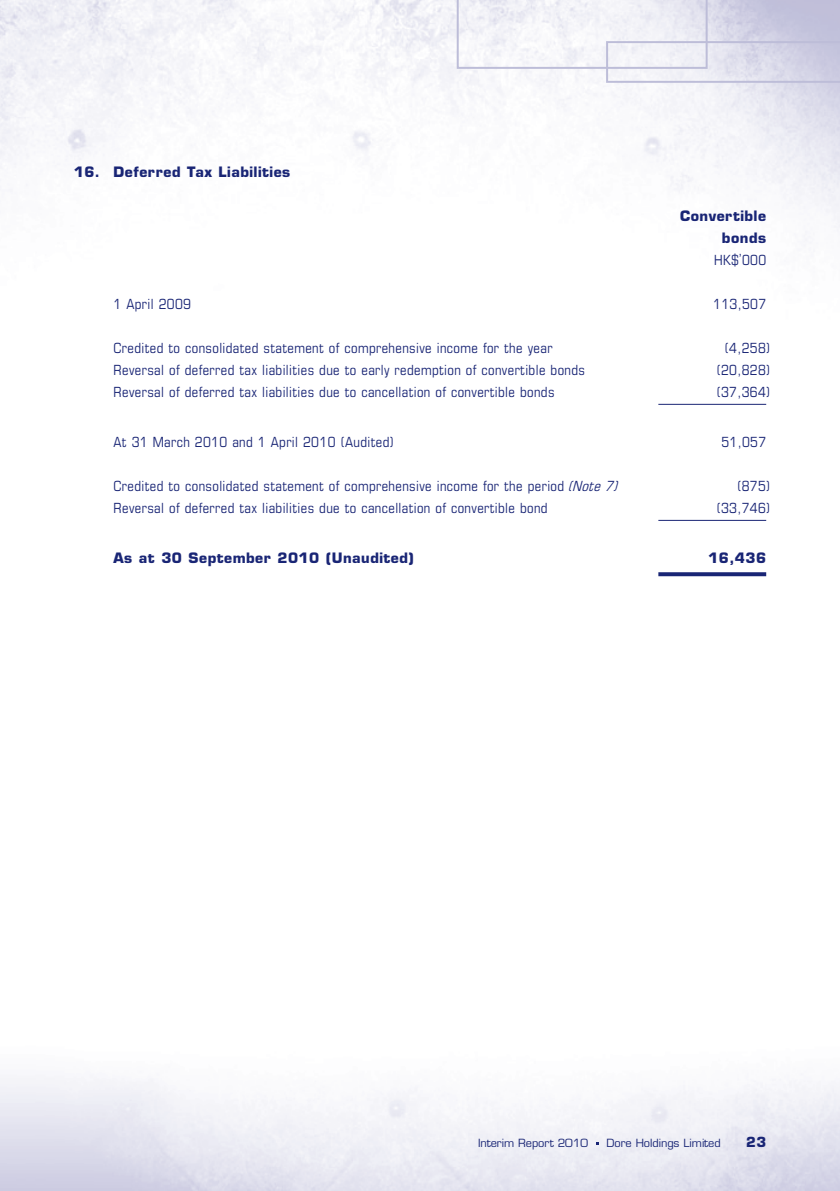
<style>
.page{position:relative;width:840px;height:1191px;background:#fff}
.page>*{position:absolute;margin:0;border:0;box-sizing:border-box;transform-origin:0 0}
.Notes{font:condensed 14px "Eurostile LT Std";letter-spacing:.03em;color:#192575}
.Notes-2{font:700 14px "Eurostile LT Std";letter-spacing:.035em;color:#192575}
.Notes_HD1{font:700 14px "Eurostile LT Std";letter-spacing:.035em;color:#192575}
.t1{font:700 13.6px "Eurostile LT Std";color:#192575}
.t2{font:11px "Eurostile LT Std";letter-spacing:-.005em;color:#192575}
.s1{font-style:italic}
</style>
<div class="page">
<img style="left:0;top:1078px;width:839px;height:113px">
<svg style="left:456px;top:0;width:383px;height:83px"></svg>
<hr style="left:658px;top:404px;width:107px;height:1px;background:#192575">
<hr style="left:658px;top:520px;width:107px;height:1px;background:#192575">
<svg style="left:658px;top:572px;width:107px;height:4px"></svg>
<p class="Notes_HD1" style="left:74px;top:163px;width:218px">16. Deferred Tax Liabilities</p>
<p class="Notes-2" style="left:679px;top:207px;width:88px">Convertible</p>
<p class="Notes-2" style="left:721px;top:229px;width:46px">bonds</p>
<p class="Notes" style="left:713px;top:252px;width:53px">HK$’000</p>
<p class="Notes" style="left:113px;top:296px;width:79px">1 April 2009</p>
<p class="Notes" style="left:712px;top:296px;width:54px">113,507</p>
<p class="Notes" style="left:113px;top:340px;width:440px">Credited to consolidated statement of comprehensive income for the year</p>
<p class="Notes" style="left:724px;top:340px;width:47px">(4,258)</p>
<p class="Notes" style="left:113px;top:362px;width:473px">Reversal of deferred tax liabilities due to early redemption of convertible bonds</p>
<p class="Notes" style="left:716px;top:362px;width:55px">(20,828)</p>
<p class="Notes" style="left:113px;top:384px;width:442px">Reversal of deferred tax liabilities due to cancellation of convertible bonds</p>
<p class="Notes" style="left:716px;top:384px;width:55px">(37,364)</p>
<p class="Notes" style="left:113px;top:434px;width:282px">At 31 March 2010 and 1 April 2010 (Audited)</p>
<p class="Notes" style="left:721px;top:434px;width:46px">51,057</p>
<p class="Notes" style="left:113px;top:478px;width:509px">Credited to consolidated statement of comprehensive income for the period <span class="s1">(Note7)</span></p>
<p class="Notes" style="left:736px;top:478px;width:35px">(875)</p>
<p class="Notes" style="left:113px;top:500px;width:435px">Reversal of deferred tax liabilities due to cancellation of convertible bond</p>
<p class="Notes" style="left:716px;top:500px;width:55px">(33,746)</p>
<p class="Notes-2" style="left:113px;top:549px;width:302px">As at 30 September 2010 (Unaudited)</p>
<p class="Notes-2" style="left:707px;top:549px;width:59px">16,436</p>
<p class="t2" style="left:478px;top:1136px;width:111px">Interim Report 2010</p>
<p class="t2" style="left:606px;top:1136px;width:116px">Dore Holdings Limited</p>
<p class="t1" style="left:745px;top:1133px;width:22px">23</p>
</div>
